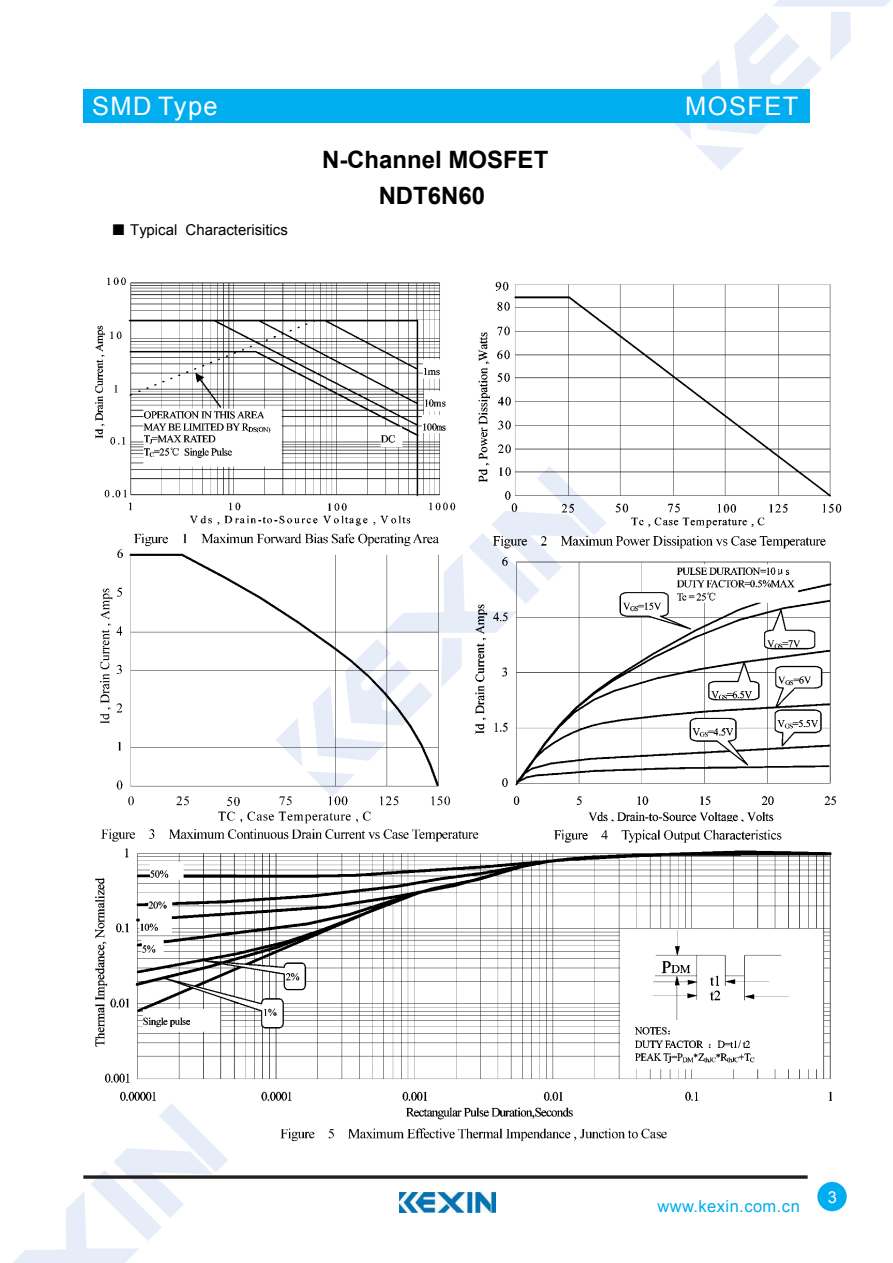
<style>
.page{position:relative;width:893px;height:1263px;background:#fff}
.page>*{position:absolute;margin:0;border:0;box-sizing:border-box;transform-origin:0 0}
.t1{font:25.5px "Arial";letter-spacing:.055em;color:#fff}
.t2{font:700 24px/35.8px "Arial";color:#000;text-align:center}
.t3{font:16.5px "Arial";letter-spacing:.025em;color:#00adef}
.t4{font:16.5px "Arial";color:#fff}
.t5{font:15px "Arial";color:#000}
.s1{font-family:"Sim Sun"}
</style>
<div class="page">
<svg style="left:674px;top:0;width:216px;height:170px"></svg>
<svg style="left:13px;top:1143px;width:215px;height:120px"></svg>
<div style="left:83px;top:89px;width:726px;height:34px;background:#00adef"></div>
<svg style="left:83px;top:1175px;width:725px;height:4px;background:#433f40"></svg>
<div style="left:817px;top:1182px;width:30px;height:29px;background:#00adef;border-radius:50%"></div>
<img style="left:400px;top:1193px;width:95px;height:20px">
<img style="left:95px;top:277px;width:747px;height:866px">
<h1 class="t1" style="left:92px;top:89px;width:127px">SMD Type</h1>
<p class="t5" style="left:111px;top:220px;width:178px"><span class="s1">■</span> Typical Characterisitics</p>
<h2 class="t2" style="left:322px;top:143px;width:228px">N-Channel MOSFET<br>NDT6N60</h2>
<h1 class="t1" style="left:685px;top:89px;width:115px">MOSFET</h1>
<p class="t3" style="left:657px;top:1196px;width:144px">www.kexin.com.cn</p>
<p class="t4" style="left:828px;top:1186px;width:11px">3</p>
</div>
